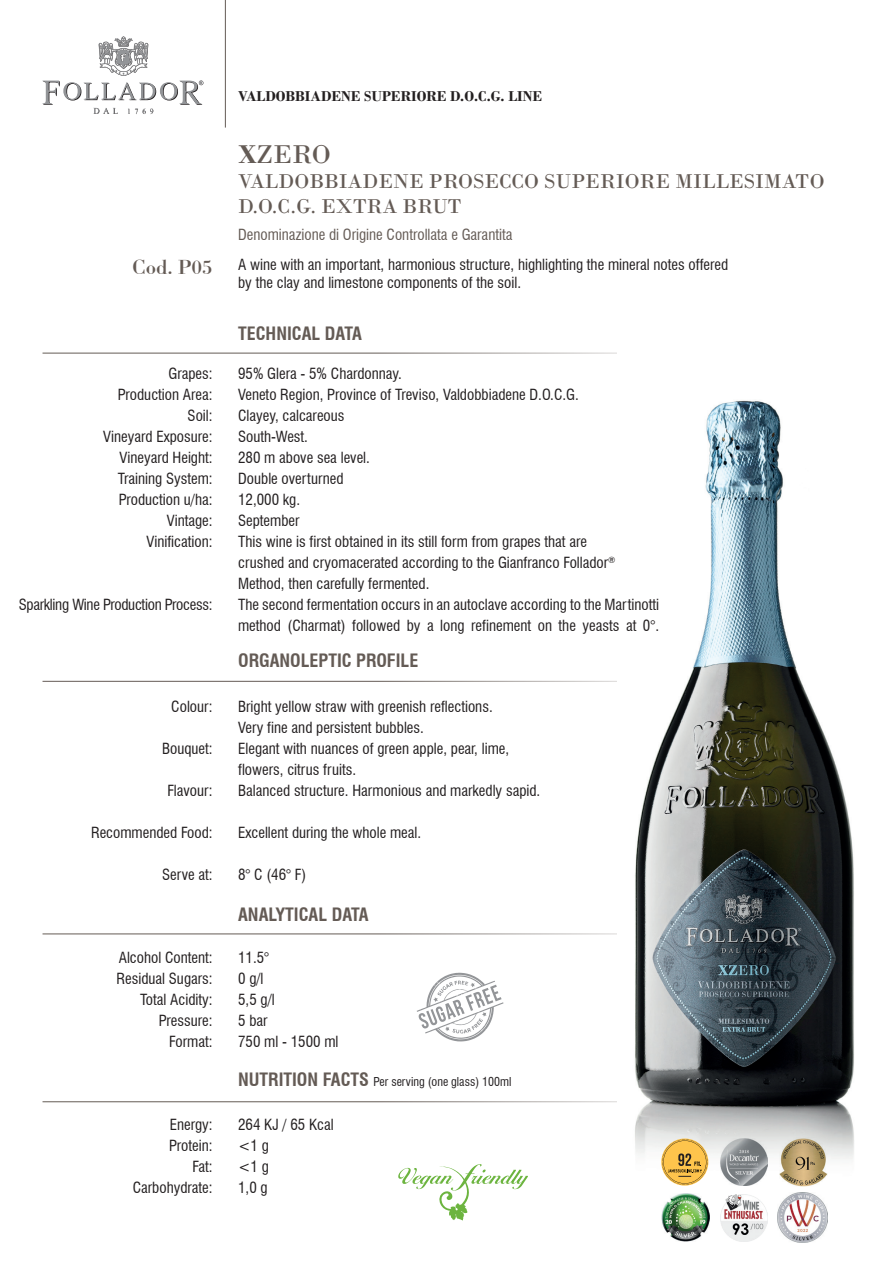
<style>
.page{position:relative;width:893px;height:1263px;background:#fff}
.page>*{position:absolute;margin:0;border:0;box-sizing:border-box;transform-origin:0 0}
.t1{font:27px "Bodoni";color:#645b55}
.t2{font:21px/25.2px "Bodoni";color:#645b55}
.t3{font:21px "Bodoni BT";letter-spacing:-.01em;color:#645b55}
.t4{font:700 condensed 18px "Swiss 721 BT";color:#645b55}
.t5{font:condensed 15px/21px "Swiss 721 BT";color:#231f20}
.t6{font:condensed 15px "Swiss 721 BT";color:#645b55}
.t7{font:700 15px "Bodoni";color:#231f20}
.t8{font:condensed 15px "Swiss 721 BT";letter-spacing:-.02em;color:#231f20}
.t9{font:condensed 12px "Swiss 721 BT";color:#231f20}
.s1{font-weight:700}
.s2{font-weight:700;font-size:18px;color:#645b55}
</style>
<div class="page">
<svg style="left:43px;top:36px;width:160px;height:78px"></svg>
<hr style="left:225px;top:0;width:1px;height:128px;background:#645b55">
<hr style="left:43px;top:353px;width:807px;height:1px;background:#645b55">
<hr style="left:43px;top:681px;width:807px;height:1px;background:#645b55">
<hr style="left:43px;top:933px;width:807px;height:1px;background:#645b55">
<hr style="left:43px;top:1101px;width:807px;height:1px;background:#645b55">
<img style="left:617px;top:353px;width:237px;height:867px">
<svg style="left:417px;top:973px;width:86px;height:68px"></svg>
<svg style="left:398px;top:1164px;width:130px;height:56px"></svg>
<svg style="left:662px;top:1139px;width:46px;height:46px;background:#e1b864"></svg>
<img style="left:720px;top:1138px;width:47px;height:47px">
<img style="left:779px;top:1138px;width:48px;height:48px">
<img style="left:661px;top:1193px;width:48px;height:49px">
<img style="left:721px;top:1194px;width:46px;height:47px">
<img style="left:778px;top:1193px;width:49px;height:49px">
<h2 class="t3" style="left:132px;top:254px;width:82px">Cod. P05</h2>
<p class="t5" style="left:103px;top:363px;width:111px;text-align:right">Grapes:<br>Production Area:<br>Soil:<br>Vineyard Exposure:<br>Vineyard Height:<br>Training System:<br>Production u/ha:<br>Vintage:<br>Vinification:</p>
<p class="t8" style="left:19px;top:596px;width:195px">Sparkling Wine Production Process:</p>
<p class="t5" style="left:171px;top:696px;width:43px">Colour:</p>
<p class="t5" style="left:162px;top:738px;width:52px">Bouquet:</p>
<p class="t5" style="left:167px;top:780px;width:47px">Flavour:</p>
<p class="t5" style="left:91px;top:822px;width:123px">Recommended Food:</p>
<p class="t5" style="left:162px;top:864px;width:52px">Serve at:</p>
<p class="t5" style="left:117px;top:947px;width:97px;text-align:right">Alcohol Content:<br>Residual Sugars:<br>Total Acidity:<br>Pressure:<br>Format:</p>
<p class="t5" style="left:133px;top:1114px;width:81px;text-align:right">Energy:<br>Protein:<br>Fat:<br>Carbohydrate:</p>
<p class="t7" style="left:238px;top:87px;width:306px">VALDOBBIADENE SUPERIORE D.O.C.G. LINE</p>
<h1 class="t1" style="left:238px;top:138px;width:94px"><span class="s1">X</span>ZERO</h1>
<h2 class="t2" style="left:238px;top:168px;width:588px">VALDOBBIADENE PROSECCO SUPERIORE MILLESIMATO<br>D.O.C.G. EXTRA BRUT</h2>
<p class="t6" style="left:238px;top:225px;width:276px">Denominazione di Origine Controllata e Garantita</p>
<p class="t5" style="left:238px;top:255px;width:492px;line-height:18px">A wine with an important, harmonious structure, highlighting the mineral notes offered by the clay and limestone components of the soil.</p>
<p class="t4" style="left:238px;top:323px;width:125px">TECHNICAL DATA</p>
<p class="t5" style="left:238px;top:363px;width:422px">95% Glera - 5% Chardonnay.<br>Veneto Region, Province of Treviso, Valdobbiadene D.O.C.G.<br>Clayey, calcareous<br>South-West.<br>280 m above sea level.<br>Double overturned<br>12,000 kg.<br>September<br>This wine is first obtained in its still form from grapes that are<br>crushed and cryomacerated according to the Gianfranco Follador<sup>® </sup>Method, then carefully fermented.<br>The second fermentation occurs in an autoclave according to the Martinotti method (Charmat) followed by a long refinement on the yeasts at 0°.</p>
<p class="t4" style="left:238px;top:649px;width:182px">ORGANOLEPTIC PROFILE</p>
<p class="t5" style="left:238px;top:696px;width:304px">Bright yellow straw with greenish reflections.<br>Very fine and persistent bubbles.<br>Elegant with nuances of green apple, pear, lime, flowers, citrus fruits.<br>Balanced structure. Harmonious and markedly sapid.</p>
<p class="t5" style="left:238px;top:822px;width:185px">Excellent during the whole meal.</p>
<p class="t5" style="left:238px;top:864px;width:70px">8° C (46° F)</p>
<p class="t4" style="left:238px;top:903px;width:132px">ANALYTICAL DATA</p>
<p class="t5" style="left:238px;top:947px;width:102px">11.5°<br>0 g/l<br>5,5 g/l<br>5 bar<br>750 ml - 1500 ml</p>
<p class="t9" style="left:238px;top:1074px;width:275px"><span class="s2">NUTRITION FACTS</span> Per serving (one glass) 100ml</p>
<p class="t5" style="left:238px;top:1114px;width:97px">264 KJ / 65 Kcal &lt;1 g<br>&lt;1 g<br>1,0 g</p>
</div>
